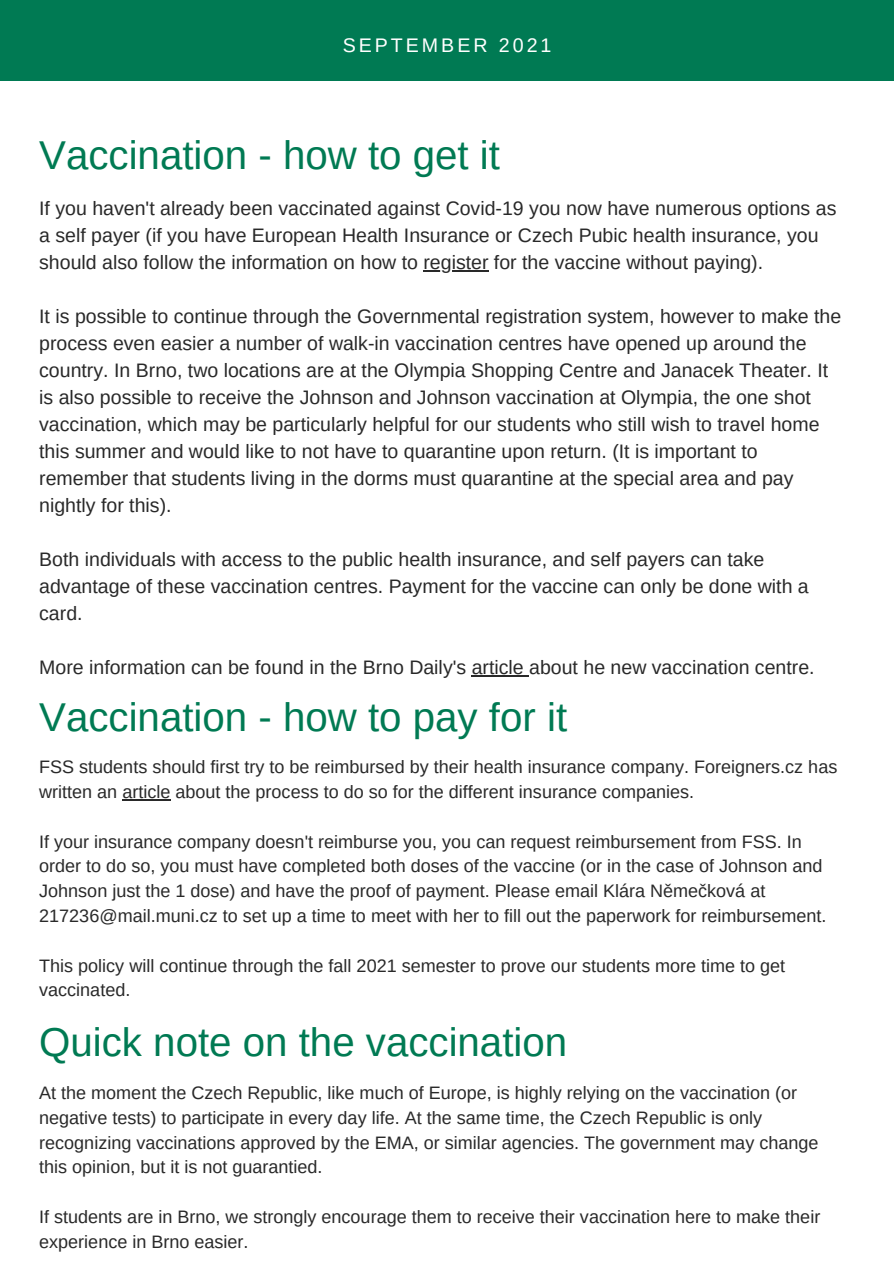
<style>
.page{position:relative;width:894px;height:1264px;background:#fff}
.page>*{position:absolute;margin:0;border:0;box-sizing:border-box;transform-origin:0 0}
.t1{font:40.2px "Arimo";color:#007a53}
.t2{font:19.65px "Arimo";letter-spacing:.15em;color:#fff}
.t3{font:19.5px/27px "Arimo";color:#292929}
.t4{font:18px/24.8px "Arimo";color:#292929}
</style>
<div class="page">
<div style="left:0;top:0;width:893px;height:81px;background:#007a53"></div>
<hr style="left:423px;top:270px;width:65px;height:1px;background:#292929">
<hr style="left:471px;top:675px;width:58px;height:1px;background:#292929">
<hr style="left:122px;top:799px;width:48px;height:1px;background:#292929">
<p class="t2" style="left:343px;top:34px;width:210px">SEPTEMBER 2021</p>
<p class="t1" style="left:39px;top:133px;width:462px">Vaccination - how to get it</p>
<p class="t3" style="left:39px;top:194px;width:798px">If you haven't already been vaccinated against Covid-19 you now have numerous options as a self payer (if you have European Health Insurance or Czech Pubic health insurance, you should also follow the information on how to register for the vaccine without paying).</p>
<p class="t3" style="left:39px;top:303px;width:803px">It is possible to continue through the Governmental registration system, however to make the process even easier a number of walk-in vaccination centres have opened up around the country. In Brno, two locations are at the Olympia Shopping Centre and Janacek Theater. It is also possible to receive the Johnson and Johnson vaccination at Olympia, the one shot vaccination, which may be particularly helpful for our students who still wish to travel home this summer and would like to not have to quarantine upon return. (It is important to remember that students living in the dorms must quarantine at the special area and pay nightly for this).</p>
<p class="t3" style="left:39px;top:546px;width:770px">Both individuals with access to the public health insurance, and self payers can take advantage of these vaccination centres. Payment for the vaccine can only be done with a card.</p>
<p class="t3" style="left:39px;top:654px;width:776px">More information can be found in the Brno Daily's article about he new vaccination centre.</p>
<p class="t1" style="left:39px;top:695px;width:529px">Vaccination - how to pay for it</p>
<p class="t4" style="left:39px;top:754px;width:799px">FSS students should first try to be reimbursed by their health insurance company. Foreigners.cz has written an article about the process to do so for the different insurance companies.</p>
<p class="t4" style="left:39px;top:829px;width:788px">If your insurance company doesn't reimburse you, you can request reimbursement from FSS. In order to do so, you must have completed both doses of the vaccine (or in the case of Johnson and Johnson just the 1 dose) and have the proof of payment. Please email Klára Němečková at 217236@mail.muni.cz to set up a time to meet with her to fill out the paperwork for reimbursement.</p>
<p class="t4" style="left:39px;top:952px;width:747px">This policy will continue through the fall 2021 semester to prove our students more time to get vaccinated.</p>
<p class="t1" style="left:39px;top:1019px;width:529px">Quick note on the vaccination</p>
<p class="t4" style="left:39px;top:1080px;width:780px">At the moment the Czech Republic, like much of Europe, is highly relying on the vaccination (or negative tests) to participate in every day life. At the same time, the Czech Republic is only recognizing vaccinations approved by the EMA, or similar agencies. The government may change this opinion, but it is not guarantied.</p>
<p class="t4" style="left:39px;top:1204px;width:782px">If students are in Brno, we strongly encourage them to receive their vaccination here to make their experience in Brno easier.</p>
</div>
